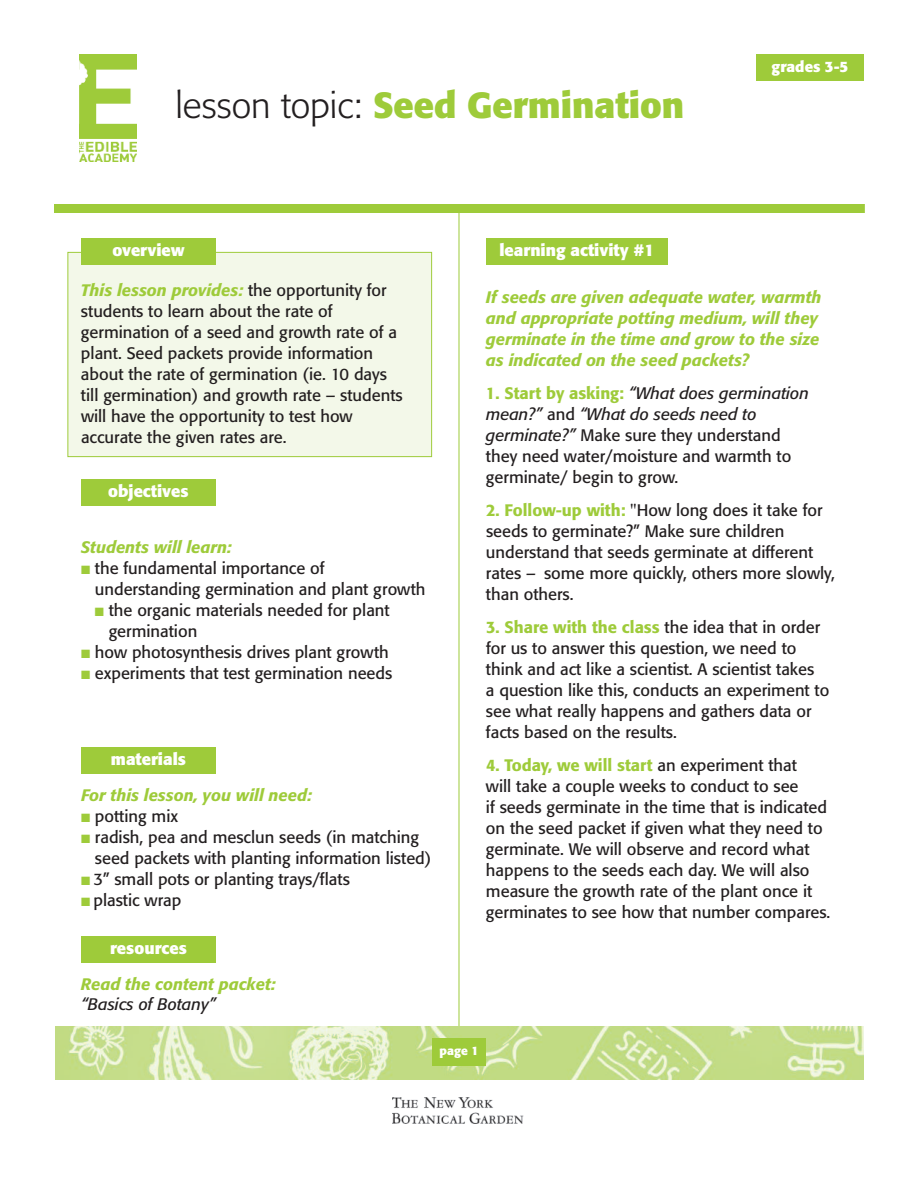
<style>
.page{position:relative;width:918px;height:1188px;background:#fff}
.page>*{position:absolute;margin:0;border:0;box-sizing:border-box;transform-origin:0 0}
.t1{font:700 36px "Formata";color:#9ecb3a}
.t2{font:16.5px/21px "Formata";color:#231f20}
.t3{font:italic 500 16.5px/21px "Formata";color:#9ecb3a}
.t4{font:700 16.5px "Formata";color:#fff}
.t5{font:italic 16.5px "Formata";color:#231f20}
.t6{font:700 15px "Formata";color:#fff}
.t7{font:700 12px "Formata";color:#fff}
.s1{font-weight:300;color:#231f20}
.s2{font-weight:500;font-style:italic;color:#9ecb3a}
.s3{color:#9ecb3a}
.s4{font-weight:500;color:#9ecb3a}
.s5{font-style:italic}
</style>
<div class="page">
<img style="left:80px;top:54px;width:56px;height:108px">
<div style="left:756px;top:54px;width:108px;height:27px;background:#9ecb3a"></div>
<div style="left:68px;top:253px;width:363px;height:203px;background:#f3f8e9"></div>
<div style="left:68px;top:252px;width:364px;height:205px;border:1px solid #9ecb3a"></div>
<div style="left:81px;top:238px;width:135px;height:28px;background:#9ecb3a"></div>
<div style="left:81px;top:747px;width:135px;height:27px;background:#9ecb3a"></div>
<div style="left:81px;top:479px;width:135px;height:27px;background:#9ecb3a"></div>
<div style="left:486px;top:238px;width:182px;height:28px;background:#9ecb3a"></div>
<div style="left:81px;top:936px;width:135px;height:27px;background:#9ecb3a"></div>
<img style="left:393px;top:1098px;width:130px;height:25px">
<hr style="left:459px;top:208px;width:1px;height:867px;background:#9ecb3a">
<div style="left:54px;top:204px;width:811px;height:9px;background:#9ecb3a"></div>
<img style="left:55px;top:1026px;width:809px;height:54px">
<div style="left:432px;top:1038px;width:54px;height:27px;background:#9ecb3a"></div>
<h1 class="t1" style="left:176px;top:90px;width:510px"><span class="s1">lesson topic:</span> Seed Germination</h1>
<p class="t6" style="left:772px;top:60px;width:78px">grades 3-5</p>
<p class="t4" style="left:112px;top:244px;width:74px">overview</p>
<p class="t2" style="left:81px;top:281px;width:323px"><span class="s2">This lesson provides:</span> the opportunity for students to learn about the rate of germination of a seed and growth rate of a plant. Seed packets provide information about the rate of germination (ie. 10 days till germination) and growth rate – students will have the opportunity to test how accurate the given rates are.</p>
<p class="t4" style="left:108px;top:484px;width:82px">objectives</p>
<p class="t3" style="left:81px;top:539px;width:152px">Students will learn:</p>
<p class="t2" style="left:95px;top:560px;width:332px;text-indent:-14px"><span class="s3">■</span> the fundamental importance of understanding germination and plant growth</p>
<p class="t2" style="left:109px;top:602px;width:282px;text-indent:-14px"><span class="s3">■</span> the organic materials needed for plant germination</p>
<p class="t2" style="left:81px;top:644px;width:309px"><span class="s3">■</span> how photosynthesis drives plant growth</p>
<p class="t2" style="left:81px;top:665px;width:313px"><span class="s3">■</span> experiments that test germination needs</p>
<p class="t4" style="left:111px;top:752px;width:77px">materials</p>
<p class="t3" style="left:81px;top:786px;width:232px">For this lesson, you will need:</p>
<p class="t2" style="left:81px;top:807px;width:99px"><span class="s3">■</span> potting mix</p>
<p class="t2" style="left:95px;top:828px;width:338px;text-indent:-14px"><span class="s3">■</span> radish, pea and mesclun seeds (in matching seed packets with planting information listed)</p>
<p class="t2" style="left:81px;top:870px;width:270px"><span class="s3">■</span> 3” small pots or planting trays/flats</p>
<p class="t2" style="left:81px;top:891px;width:102px"><span class="s3">■</span> plastic wrap</p>
<p class="t4" style="left:110px;top:941px;width:78px">resources</p>
<p class="t3" style="left:81px;top:975px;width:196px">Read the content packet:</p>
<p class="t5" style="left:81px;top:997px;width:136px">“Basics of Botany”</p>
<p class="t4" style="left:499px;top:244px;width:156px">learning activity #1</p>
<p class="t3" style="left:486px;top:288px;width:337px">If seeds are given adequate water, warmth and appropriate potting medium, will they germinate in the time and grow to the size as indicated on the seed packets?</p>
<p class="t2" style="left:486px;top:384px;width:325px"><span class="s4">1. Start by asking:</span> <span class="s5">“What does germination mean?”</span> and <span class="s5">“What do seeds need to germinate?”</span> Make sure they understand they need water/moisture and warmth to germinate/ begin to grow.</p>
<p class="t2" style="left:486px;top:501px;width:350px"><span class="s4">2. Follow-up with:</span> "How long does it take for seeds to germinate?” Make sure children understand that seeds germinate at different rates – some more quickly, others more slowly, than others.</p>
<p class="t2" style="left:486px;top:618px;width:345px"><span class="s4">3. Share with the class</span> the idea that in order for us to answer this question, we need to think and act like a scientist. A scientist takes<br>a question like this, conducts an experiment to see what really happens and gathers data or facts based on the results.</p>
<p class="t2" style="left:486px;top:756px;width:346px"><span class="s4">4. Today, we will start</span> an experiment that<br>will take a couple weeks to conduct to see<br>if seeds germinate in the time that is indicated on the seed packet if given what they need to germinate. We will observe and record what happens to the seeds each day. We will also measure the growth rate of the plant once it germinates to see how that number compares.</p>
<p class="t7" style="left:440px;top:1046px;width:40px">page 1</p>
</div>
